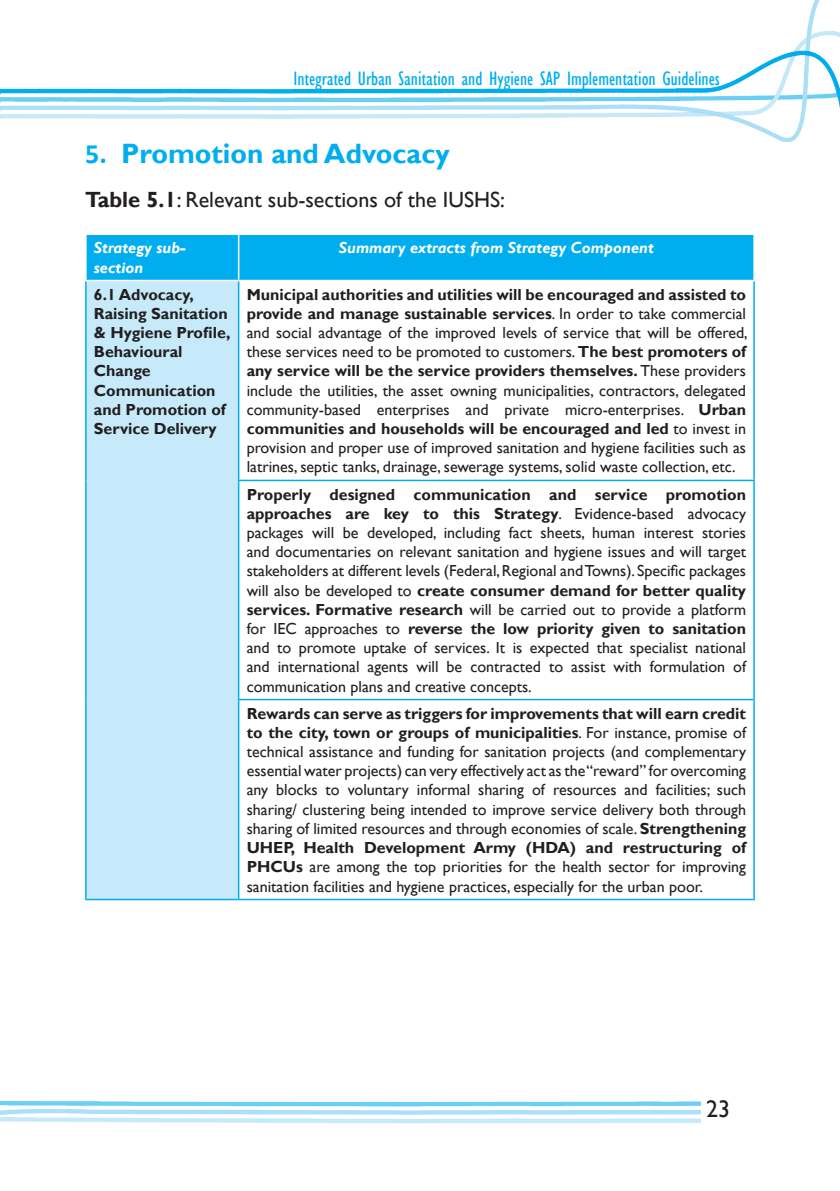
<style>
.page{position:relative;width:840px;height:1191px;background:#fff}
.page>*{position:absolute;margin:0;border:0;box-sizing:border-box;transform-origin:0 0}
.t1{font:700 28px "Gill Sans";color:#00aeef}
.t2{font:24px "Gill Sans";color:#231f20}
.t3{font:22px "Gill Sans";color:#231f20}
.t4{font:condensed 20px "Gill Sans";color:#00aeef}
.t5{font:16px/19.2px "Gill Sans";color:#231f20;text-align:justify}
.t6{font:700 16px/19.2px "Gill Sans";color:#231f20}
.t7{font:italic 700 16px/19.2px "Gill Sans";color:#fff}
.s1{font-family:"Calibri"}
.s2{font-weight:700}
</style>
<div class="page">
<img style="left:0;top:0;width:839px;height:142px">
<img style="left:0;top:1101px;width:700px;height:23px">
<div style="left:87px;top:235px;width:666px;height:45px;background:#00aeef"></div>
<div style="left:86px;top:280px;width:152px;height:619px;background:#c6eafa"></div>
<hr style="left:85px;top:281px;width:2px;height:199px;background:#00aeef">
<hr style="left:85px;top:480px;width:2px;height:219px;background:#00aeef">
<hr style="left:85px;top:699px;width:2px;height:199px;background:#00aeef">
<hr style="left:238px;top:281px;width:1px;height:199px;background:#00aeef">
<hr style="left:753px;top:281px;width:1px;height:199px;background:#00aeef">
<hr style="left:238px;top:480px;width:516px;height:1px;background:#00aeef">
<hr style="left:238px;top:481px;width:1px;height:218px;background:#00aeef">
<hr style="left:753px;top:481px;width:1px;height:218px;background:#00aeef">
<hr style="left:238px;top:699px;width:516px;height:1px;background:#00aeef">
<hr style="left:238px;top:700px;width:1px;height:198px;background:#00aeef">
<hr style="left:753px;top:700px;width:1px;height:198px;background:#00aeef">
<hr style="left:85px;top:898px;width:153px;height:2px;background:#00aeef">
<hr style="left:238px;top:898px;width:516px;height:2px;background:#00aeef">
<hr style="left:238px;top:235px;width:1px;height:45px;background:#fff">
<hr style="left:85px;top:280px;width:153px;height:1px;background:#fff">
<p class="t4" style="left:293px;top:67px;width:428px">Integrated Urban Sanitation and Hygiene SAP Implementation Guidelines</p>
<h1 class="t1" style="left:85px;top:136px;width:366px"><span class="s1">5.</span> Promotion and Advocacy</h1>
<h3 class="t3" style="left:85px;top:187px;width:421px"><span class="s2">Table 5.1</span>: Relevant sub-sections of the IUSHS:</h3>
<p class="t7" style="left:94px;top:239px;width:93px">Strategy sub&shy;section</p>
<p class="t7" style="left:338px;top:239px;width:316px">Summary extracts from Strategy Component</p>
<p class="t6" style="left:94px;top:285px;width:138px">6.1 Advocacy,<br>Raising Sanitation &amp; Hygiene Profile,<br>Behavioural<br>Change<br>Communication and Promotion of<br>Service Delivery</p>
<p class="t5" style="left:246px;top:285px;width:502px"><span class="s2">Municipal authorities and utilities will be encouraged and assisted to provide and manage sustainable services</span>. In order to take commercial and social advantage of the improved levels of service that will be offered, these services need to be promoted to customers. <span class="s2">The best promoters of any service will be the service providers themselves.</span> These providers include the utilities, the asset owning municipalities, contractors, delegated community-based enterprises and private micro-enterprises. <span class="s2">Urban communities and households will be encouraged and led</span> to invest in provision and proper use of improved sanitation and hygiene facilities such as latrines, septic tanks, drainage, sewerage systems, solid waste collection, etc.</p>
<p class="t5" style="left:246px;top:485px;width:500px"><span class="s2">Properly designed communication and service promotion approaches are key to this Strategy</span>. Evidence-based advocacy packages will be developed, including fact sheets, human interest stories and documentaries on relevant sanitation and hygiene issues and will target stakeholders at different levels (Federal, Regional and Towns). Specific packages will also be developed to <span class="s2">create consumer demand for better quality services. Formative research</span> will be carried out to provide a platform for IEC approaches to <span class="s2">reverse the low priority given to sanitation </span>and to promote uptake of services. It is expected that specialist national and international agents will be contracted to assist with formulation of communication plans and creative concepts.</p>
<p class="t5" style="left:246px;top:704px;width:500px"><span class="s2">Rewards can serve as triggers for improvements that will earn credit to the city, town or groups of municipalities</span>. For instance, promise of technical assistance and funding for sanitation projects (and complementary essential water projects) can very effectively act as the “reward” for overcoming any blocks to voluntary informal sharing of resources and facilities; such sharing/ clustering being intended to improve service delivery both through sharing of limited resources and through economies of scale. <span class="s2">Strengthening UHEP, Health Development Army (HDA) and restructuring of PHCUs</span> are among the top priorities for the health sector for improving sanitation facilities and hygiene practices, especially for the urban poor.</p>
<h2 class="t2" style="left:705px;top:1095px;width:25px">23</h2>
</div>
